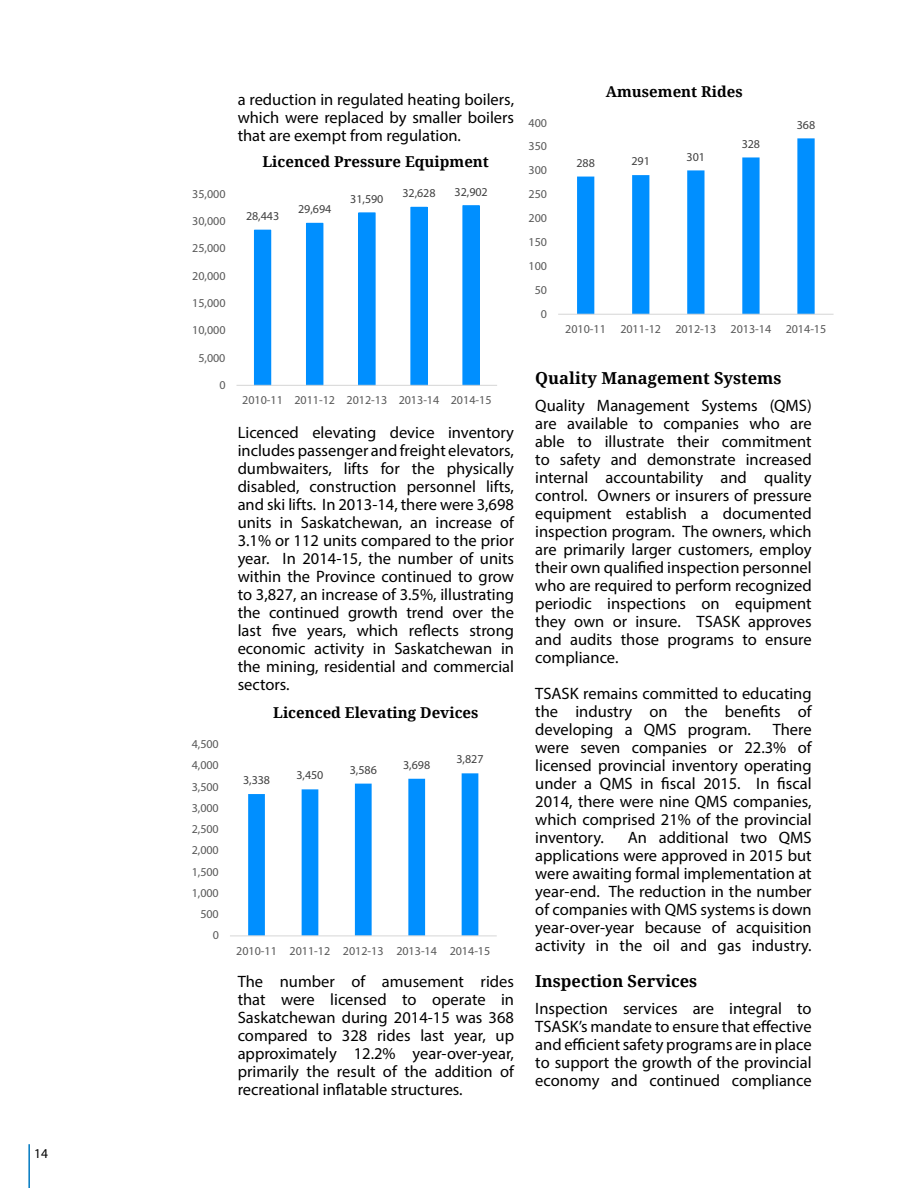
<style>
.page{position:relative;width:918px;height:1188px;background:#fff}
.page>*{position:absolute;margin:0;border:0;box-sizing:border-box;transform-origin:0 0}
.t1{font:16.5px/18px "Myriad Pro";color:#000;text-align:justify}
.t2{font:700 16.5px "Droid Serif";color:#000}
.t3{font:700 15px "Droid Serif";color:#000}
.t4{font:13.5px "Myriad Pro";color:#000}
.t5{font:12px "Myriad Pro";letter-spacing:-.005em;color:#595959}
.t6{font:12px "Myriad Pro";letter-spacing:-.005em;color:#404040}
</style>
<div class="page">
<hr style="left:28px;top:1144px;width:2px;height:44px;background:#0079c1">
<div style="left:254px;top:230px;width:17px;height:155px;background:#008fff"></div>
<div style="left:307px;top:223px;width:16px;height:162px;background:#008fff"></div>
<div style="left:306px;top:223px;width:17px;height:163px;border:1px solid #008fff"></div>
<div style="left:359px;top:213px;width:16px;height:172px;background:#008fff"></div>
<div style="left:358px;top:212px;width:18px;height:174px;border:1px solid #008fff"></div>
<div style="left:411px;top:207px;width:16px;height:178px;background:#008fff"></div>
<div style="left:410px;top:207px;width:18px;height:179px;border:1px solid #008fff"></div>
<div style="left:463px;top:206px;width:16px;height:179px;background:#008fff"></div>
<div style="left:462px;top:205px;width:18px;height:181px;border:1px solid #008fff"></div>
<hr style="left:236px;top:385px;width:261px;height:1px;background:#d9d9d9">
<svg style="left:248px;top:773px;width:230px;height:162px"></svg>
<hr style="left:230px;top:935px;width:267px;height:1px;background:#d9d9d9">
<svg style="left:577px;top:138px;width:238px;height:176px"></svg>
<hr style="left:558px;top:314px;width:276px;height:1px;background:#d9d9d9">
<p class="t4" style="left:34px;top:1145px;width:15px">14</p>
<p class="t5" style="left:192px;top:186px;width:35px">35,000</p>
<p class="t5" style="left:192px;top:214px;width:35px">30,000</p>
<p class="t5" style="left:192px;top:241px;width:35px">25,000</p>
<p class="t5" style="left:192px;top:268px;width:35px">20,000</p>
<p class="t5" style="left:192px;top:296px;width:35px">15,000</p>
<p class="t5" style="left:192px;top:323px;width:35px">10,000</p>
<p class="t5" style="left:198px;top:350px;width:29px">5,000</p>
<p class="t5" style="left:219px;top:378px;width:8px">0</p>
<p class="t5" style="left:192px;top:737px;width:29px">4,500</p>
<p class="t5" style="left:192px;top:758px;width:29px">4,000</p>
<p class="t5" style="left:192px;top:779px;width:29px">3,500</p>
<p class="t5" style="left:192px;top:800px;width:29px">3,000</p>
<p class="t5" style="left:192px;top:822px;width:29px">2,500</p>
<p class="t5" style="left:192px;top:843px;width:29px">2,000</p>
<p class="t5" style="left:192px;top:864px;width:29px">1,500</p>
<p class="t5" style="left:192px;top:885px;width:29px">1,000</p>
<p class="t5" style="left:200px;top:907px;width:20px">500</p>
<p class="t5" style="left:213px;top:928px;width:8px">0</p>
<p class="t1" style="left:238px;top:90px;width:278px">a reduction in regulated heating boilers, which were replaced by smaller boilers that are exempt from regulation.</p>
<p class="t3" style="left:263px;top:151px;width:228px">Licenced Pressure Equipment</p>
<p class="t6" style="left:246px;top:209px;width:35px">28,443</p>
<p class="t6" style="left:298px;top:202px;width:35px">29,694</p>
<p class="t6" style="left:350px;top:192px;width:35px">31,590</p>
<p class="t6" style="left:402px;top:186px;width:35px">32,628</p>
<p class="t6" style="left:455px;top:185px;width:35px">32,902</p>
<p class="t5" style="left:242px;top:393px;width:251px">2010-11 2011-12 2012-13 2013-14 2014-15</p>
<p class="t1" style="left:238px;top:423px;width:279px">Licenced elevating device inventory includes passenger and freight elevators, dumbwaiters, lifts for the physically disabled, construction personnel lifts, and ski lifts. I n 2013-14, there were 3,698 units in Saskatchewan, an increase of 3.1% or 112 units compared to the prior year. I n 2014-15, the number of units within the Province continued to grow to 3,827, an increase of 3.5%, illustrating the continued growth trend over the last five years, which reflects strong economic activity in Saskatchewan in the mining, residential and commercial sectors.</p>
<p class="t3" style="left:273px;top:702px;width:207px">Licenced Elevating Devices</p>
<p class="t6" style="left:243px;top:773px;width:29px">3,338</p>
<p class="t6" style="left:296px;top:768px;width:29px">3,450</p>
<p class="t6" style="left:350px;top:762px;width:29px">3,586</p>
<p class="t6" style="left:403px;top:758px;width:29px">3,698</p>
<p class="t6" style="left:457px;top:752px;width:29px">3,827</p>
<p class="t5" style="left:236px;top:943px;width:256px">2010-11 2011-12 2012-13 2013-14 2014-15</p>
<p class="t1" style="left:238px;top:972px;width:279px">The number of amusement rides that were licensed to operate in Saskatchewan during 2014-15 was 368 compared to 328 rides last year, up approximately 12.2% year-over-year, primarily the result of the addition of recreational inflatable structures.</p>
<p class="t5" style="left:529px;top:115px;width:20px">400</p>
<p class="t5" style="left:529px;top:139px;width:20px">350</p>
<p class="t5" style="left:529px;top:163px;width:20px">300</p>
<p class="t5" style="left:529px;top:187px;width:20px">250</p>
<p class="t5" style="left:529px;top:211px;width:20px">200</p>
<p class="t5" style="left:529px;top:235px;width:20px">150</p>
<p class="t5" style="left:529px;top:258px;width:20px">100</p>
<p class="t5" style="left:535px;top:282px;width:14px">50</p>
<p class="t5" style="left:541px;top:306px;width:8px">0</p>
<p class="t3" style="left:606px;top:81px;width:138px">Amusement Rides</p>
<p class="t6" style="left:576px;top:155px;width:20px">288</p>
<p class="t6" style="left:632px;top:154px;width:20px">291</p>
<p class="t6" style="left:687px;top:149px;width:20px">301</p>
<p class="t6" style="left:742px;top:136px;width:20px">328</p>
<p class="t6" style="left:797px;top:117px;width:20px">368</p>
<p class="t5" style="left:565px;top:322px;width:263px">2010-11 2011-12 2012-13 2013-14 2014-15</p>
<p class="t2" style="left:535px;top:367px;width:248px">Quality Management Systems</p>
<p class="t1" style="left:535px;top:396px;width:278px">Quality Management Systems (QMS) are available to companies who are able to illustrate their commitment to safety and demonstrate increased internal accountability and quality control. Owners or insurers of pressure equipment establish a documented inspection program. The owners, which are primarily larger customers, employ their own qualified inspection personnel who are required to perform recognized periodic inspections on equipment they own or insure. TSAS</p>
<p class="t1" style="left:535px;top:612px;width:278px;text-indent:196px">K approves and audits those programs to ensure compliance.</p>
<p class="t1" style="left:535px;top:684px;width:10px">TSAS</p>
<p class="t1" style="left:535px;top:684px;width:279px;text-indent:34px">K remains committed to educating the industry on the benefits of developing a QMS</p>
<p class="t1" style="left:535px;top:720px;width:279px;text-indent:237px">There were seven companies or 22.3% of licensed provincial inventory operating under a QMS in fiscal 2015. I n fiscal 2014, there were nine QMS companies, which comprised 21% of the provincial inventory.</p>
<p class="t1" style="left:688px;top:720px;width:65px">program.</p>
<p class="t1" style="left:535px;top:828px;width:278px;text-align:left;text-indent:92px">An additional two QMS applications were approved in 2015 but were awaiting formal implementation at year-end. The reduction in the number of companies with QMS systems is down year-over-year because of acquisition activity in the oil and gas industry.</p>
<p class="t2" style="left:535px;top:970px;width:164px">Inspection Services</p>
<p class="t1" style="left:535px;top:999px;width:278px">I nspection services are integral to<br>TSAS</p>
<p class="t1" style="left:535px;top:1017px;width:278px;text-indent:34px">K’s mandate to ensure that effective and efficient safety programs are in place to support the growth of the provincial economy and continued compliance</p>
</div>
